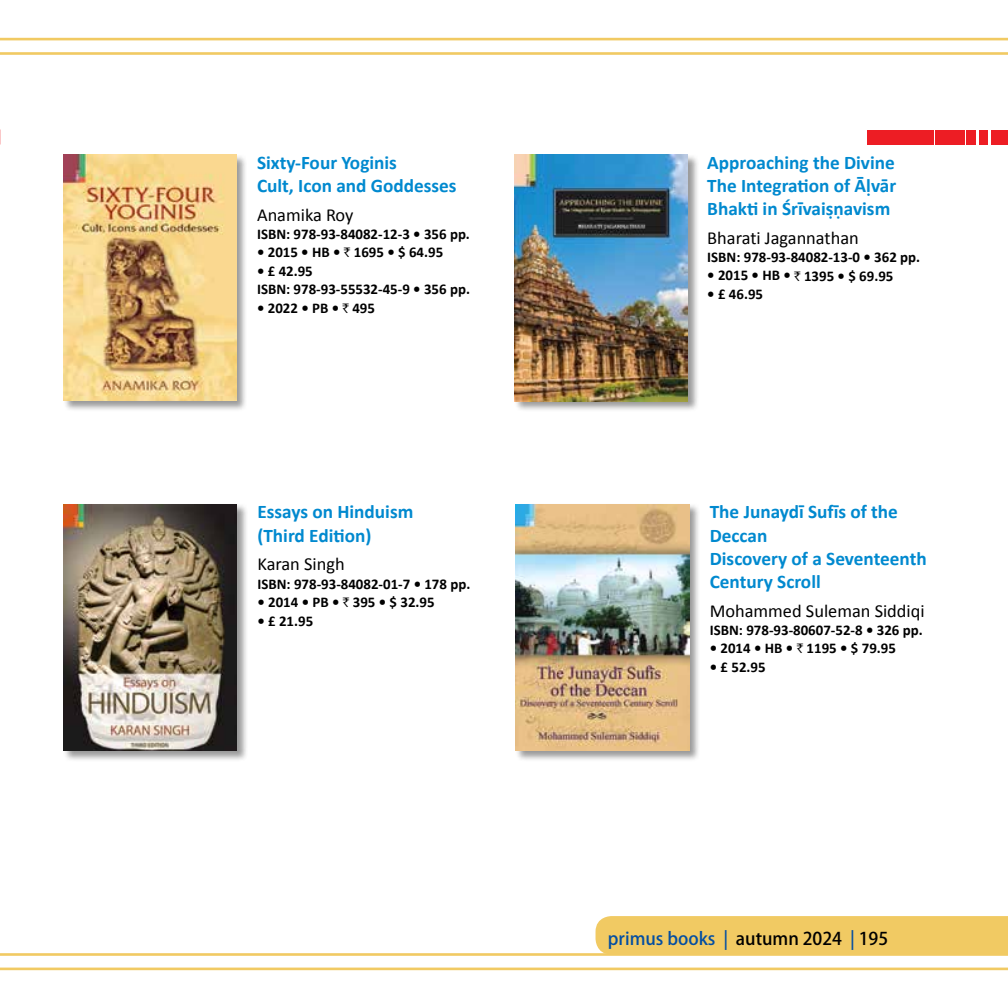
<style>
.page{position:relative;width:1008px;height:1008px;background:#fff}
.page>*{position:absolute;margin:0;border:0;box-sizing:border-box;transform-origin:0 0}
.t1{font:700 19.25px/23.1px "Calibri";color:#0089cf}
.t2{font:18.38px "Calibri";color:#000}
.t3{font:500 17.5px "Koz Go Pro";color:#034ea2}
.t4{font:700 14.88px/18.4px "Calibri";color:#000}
.s1{font-family:"Rupee Foradian";font-weight:400;font-size:13.12px}
.s2{font-family:"Naurang"}
.s3{color:#000}
</style>
<div class="page">
<hr style="left:0;top:38px;width:1008px;height:2px;background:#f1ca63">
<hr style="left:0;top:52px;width:1008px;height:3px;background:#f1ca63">
<hr style="left:0;top:968px;width:1008px;height:2px;background:#f1ca63">
<hr style="left:0;top:953px;width:1008px;height:3px;background:#f1ca63">
<div style="left:596px;top:916px;width:412px;height:38px;background:#f1ca63"></div>
<div style="left:992px;top:130px;width:16px;height:15px;background:#ed1d24"></div>
<div style="left:980px;top:130px;width:8px;height:15px;background:#ed1d24"></div>
<div style="left:967px;top:130px;width:9px;height:15px;background:#ed1d24"></div>
<div style="left:954px;top:130px;width:11px;height:15px;background:#ed1d24"></div>
<div style="left:947px;top:130px;width:6px;height:15px;background:#ed1d24"></div>
<div style="left:935px;top:130px;width:11px;height:15px;background:#ed1d24"></div>
<div style="left:867px;top:130px;width:67px;height:15px;background:#ed1d24"></div>
<div style="left:63px;top:154px;width:185px;height:258px;background:#000;opacity:.4"></div>
<img style="left:63px;top:154px;width:173px;height:247px">
<div style="left:514px;top:154px;width:185px;height:258px;background:#000;opacity:.4"></div>
<img style="left:515px;top:154px;width:173px;height:247px">
<div style="left:63px;top:503px;width:185px;height:259px;background:#000;opacity:.4"></div>
<img style="left:64px;top:504px;width:173px;height:247px">
<div style="left:515px;top:503px;width:186px;height:259px;background:#000;opacity:.4"></div>
<img style="left:516px;top:504px;width:173px;height:247px">
<p class="t1" style="left:257px;top:151px;width:201px">Sixty-Four Yoginis<br>Cult, Icon and Goddesses</p>
<p class="t2" style="left:257px;top:203px;width:98px">Anamika Roy</p>
<p class="t4" style="left:257px;top:225px;width:214px">ISBN: 978-93-84082-12-3 • 356 pp.</p>
<p class="t4" style="left:257px;top:243px;width:188px">• 2015 • HB • <span class="s1">`</span> 1695 • $ 64.95</p>
<p class="t4" style="left:257px;top:262px;width:214px">• £ 42.95<br>ISBN: 978-93-55532-45-9 • 356 pp.</p>
<p class="t4" style="left:257px;top:298px;width:119px">• 2022 • PB • <span class="s1">`</span> 495</p>
<p class="t1" style="left:257px;top:500px;width:157px">Essays on Hinduism (Third Edition)</p>
<p class="t2" style="left:257px;top:553px;width:89px">Karan Singh</p>
<p class="t4" style="left:257px;top:575px;width:214px">ISBN: 978-93-84082-01-7 • 178 pp.</p>
<p class="t4" style="left:257px;top:593px;width:179px">• 2014 • PB • <span class="s1">`</span> 395 • $ 32.95</p>
<p class="t4" style="left:257px;top:611px;width:57px">• £ 21.95</p>
<p class="t1" style="left:707px;top:151px;width:190px;text-align:justify">Approaching the Divine The Integration of Ā<span class="s2">_</span>lvār Bhakti in Śrīvai<span class="s2">]</span>s<span class="s2">]</span>navism</p>
<p class="t2" style="left:707px;top:226px;width:153px">Bharati Jagannathan</p>
<p class="t4" style="left:707px;top:248px;width:214px">ISBN: 978-93-84082-13-0 • 362 pp.</p>
<p class="t4" style="left:707px;top:266px;width:188px">• 2015 • HB • <span class="s1">`</span> 1395 • $ 69.95</p>
<p class="t4" style="left:707px;top:285px;width:57px">• £ 46.95</p>
<p class="t1" style="left:710px;top:500px;width:218px">The Junaydī Sufīs of the<br>Deccan<br>Discovery of a Seventeenth<br>Century Scroll</p>
<p class="t2" style="left:710px;top:599px;width:216px">Mohammed Suleman Siddiqi</p>
<p class="t4" style="left:710px;top:621px;width:214px">ISBN: 978-93-80607-52-8 • 326 pp.</p>
<p class="t4" style="left:710px;top:639px;width:188px">• 2014 • HB • <span class="s1">`</span> 1195 • $ 79.95</p>
<p class="t4" style="left:710px;top:658px;width:57px">• £ 52.95</p>
<p class="t3" style="left:608px;top:927px;width:282px">primus books | <span class="s3">autumn 2024</span> | <span class="s3">195</span></p>
</div>
